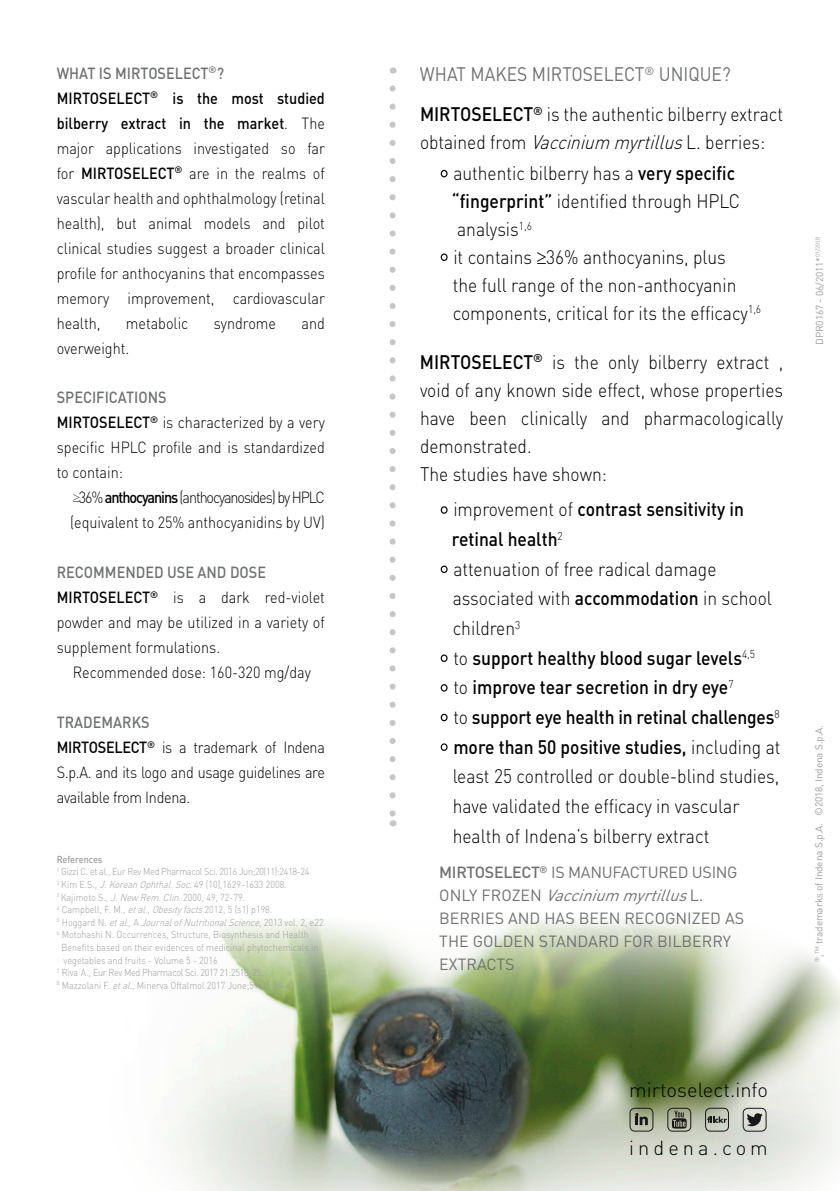
<style>
.page{position:relative;width:840px;height:1191px;background:#fff}
.page>*{position:absolute;margin:0;border:0;box-sizing:border-box;transform-origin:0 0}
.t1{font:300 20px "DIN";letter-spacing:.005em;color:#000}
.t2{font:300 20px "DIN";letter-spacing:.205em;color:#000}
.t3{font:300 19.4px/29.6px "DIN";color:#000;scale:.9 1}
.t4{font:19.4px "DIN";color:#6f7172;scale:.9 1}
.t5{font:300 16px/25px "DIN";color:#000;scale:.9 1}
.t6{font:16px/23px "DIN";color:#6f7172}
.t7{font:300 16px/25px "DIN";letter-spacing:-.02em;color:#000;scale:.9 1}
.t8{font:300 10px "DIN";color:#9c9d9f;scale:.9 1}
.t9{font:300 10px "DIN";letter-spacing:-.03em;color:#9c9d9f;scale:.9 1}
.t10{font:10px "DIN";letter-spacing:-.01em;color:#9c9d9f}
.t11{font:italic 300 10px "DIN";color:#9c9d9f;scale:.9 1}
.t12{font:500 10px "DIN";color:#9c9d9f;scale:.9 1}
.s1{font-weight:500;color:#6f7172}
.s2{font-weight:500}
.s3{font-family:"American Typewriter"}
.s4{font-style:italic}
.s5{font-style:normal}
</style>
<div class="page">
<img style="left:173px;top:920px;width:666px;height:271px">
<svg style="left:635px;top:1113px;width:12px;height:12px"></svg>
<div style="left:629px;top:1108px;width:23px;height:23px;border:1px solid #1a171a;border-radius:5px"></div>
<svg style="left:707px;top:1116px;width:19px;height:7px"></svg>
<div style="left:705px;top:1108px;width:23px;height:23px;border:1px solid #1a171a;border-radius:5px"></div>
<div style="left:742px;top:1108px;width:23px;height:23px;border:1px solid #1a171a;border-radius:5px"></div>
<svg style="left:746px;top:1112px;width:16px;height:16px"></svg>
<div style="left:667px;top:1108px;width:23px;height:23px;border:1px solid #1a171a;border-radius:5px"></div>
<svg style="left:671px;top:1110px;width:15px;height:18px"></svg>
<svg style="left:389px;top:88px;width:6px;height:726px"></svg>
<div style="left:440px;top:170px;width:7px;height:7px;border:1px solid #000;border-radius:50%"></div>
<div style="left:440px;top:506px;width:7px;height:8px;border:1px solid #000;border-radius:50%"></div>
<div style="left:440px;top:565px;width:7px;height:8px;border:1px solid #000;border-radius:50%"></div>
<div style="left:440px;top:654px;width:7px;height:8px;border:1px solid #000;border-radius:50%"></div>
<div style="left:440px;top:684px;width:7px;height:7px;border:1px solid #000;border-radius:50%"></div>
<div style="left:440px;top:713px;width:7px;height:8px;border:1px solid #000;border-radius:50%"></div>
<div style="left:440px;top:743px;width:7px;height:8px;border:1px solid #000;border-radius:50%"></div>
<div style="left:440px;top:253px;width:7px;height:8px;border:1px solid #000;border-radius:50%"></div>
<p class="t5" style="left:57px;top:60px;width:299px"><span class="s1">WHAT IS MIRTOSELECT</span><sup>®</sup><span class="s1">?<br></span><span class="s2">MIRTOSELECT</span><sup>®</sup> <span class="s2">is the most studied bilberry extract in the market</span>. The major applications investigated so far for <span class="s2">MIRTOSELECT</span><sup>®</sup> are in the realms of vascular health and ophthalmology (retinal health), but animal models and pilot clinical studies suggest a broader clinical profile for anthocyanins that encompasses memory improvement, cardiovascular health,</p>
<p class="t5" style="left:126px;top:310px;width:71px">metabolic</p>
<p class="t5" style="left:214px;top:310px;width:71px">syndrome</p>
<p class="t5" style="left:301px;top:310px;width:27px">and</p>
<p class="t5" style="left:57px;top:335px;width:82px">overweight.</p>
<p class="t5" style="left:57px;top:385px;width:299px"><span class="s1">SPECIFICATIONS<br></span><span class="s2">MIRTOSELECT</span><sup>®</sup> is characterized by a very specific HPLC profile and is standardized to contain:</p>
<p class="t5" style="left:70px;top:485px;width:284px"><span class="s3">≥</span>36% <span class="s2">anthocyanins</span> (anthocyanosides) by HPLC (equivalent to 25% anthocyanidins by UV)</p>
<p class="t5" style="left:57px;top:560px;width:299px"><span class="s1">RECOMMENDED USE AND DOSE<br></span><span class="s2">MIRTOSELECT</span><sup>®</sup> is a dark red-violet powder and may be utilized in a variety of supplement formulations.</p>
<p class="t5" style="left:73px;top:660px;width:266px">Recommended dose: 160-320 mg/day</p>
<p class="t7" style="left:57px;top:709px;width:299px"><span class="s1">TRADEMARKS<br></span><span class="s2">MIRTOSELECT</span><sup>®</sup> is a trademark of Indena<br>S.p.A. and its logo and usage guidelines are available from Indena.</p>
<p class="t12" style="left:57px;top:852px;width:52px">References</p>
<p class="t9" style="left:57px;top:865px;width:282px"><sup>1</sup> Gizzi C. et al., Eur Rev Med Pharmacol Sci. 2016 Jun;20(11):2418-24</p>
<p class="t8" style="left:57px;top:878px;width:257px"><sup>2</sup> Kim E.S., <span class="s4">J.KoreanOphthal.Soc.</span>49 (10),1629-1633 2008.</p>
<p class="t8" style="left:57px;top:890px;width:210px"><sup>3</sup> Kajimoto S., <span class="s4">J.New Rem.Clin.</span>2000, 49, 72-79.</p>
<p class="t8" style="left:57px;top:903px;width:241px"><sup>4</sup> Campbell, F. M., <span class="s4">etal.</span>, <span class="s4">Obesityfacts</span>2012, 5 (s1) p198.</p>
<p class="t11" style="left:57px;top:916px;width:298px"><sup>5</sup> <span class="s5">H o g g a rd N .</span> etal.<span class="s5">, A</span> JournalofNutritionalScience<span class="s5">, 2 0 1 3 v o l . 2 , e 2 2</span></p>
<p class="t8" style="left:57px;top:928px;width:281px"><sup>6</sup> Motohashi N. Occurrences, Structure, Biosynthesis and Health</p>
<p class="t8" style="left:61px;top:941px;width:287px">Benefits based on their evidences of medicinal phytochemicals in</p>
<p class="t8" style="left:64px;top:953px;width:172px">vegetables and fruits - Volume 5 - 2016</p>
<p class="t9" style="left:57px;top:966px;width:228px"><sup>7</sup> Riva A., Eur Rev Med Pharmacol Sci. 2017 21:2518-25</p>
<p class="t8" style="left:57px;top:979px;width:267px"><sup>8</sup> Mazzolani F. <span class="s4">etal.</span>, Minerva Oftalmol 2017 June;59(2)_38-41</p>
<p class="t4" style="left:420px;top:62px;width:346px">WHAT MAKES MIRTOSELECT<sup>®</sup> UNIQUE?</p>
<p class="t3" style="left:420px;top:100px;width:405px;line-height:28px"><span class="s2">MIRTOSELECT</span><sup>®</sup> is the authentic bilberry extract obtained from <span class="s4">Vaccinium myrtillus</span>L. berries:</p>
<p class="t3" style="left:451px;top:159px;width:321px;line-height:28px">authentic bilberry has a <span class="s2">very specific “fingerprint”</span> identified through HPLC analysis<sup>1,6</sup></p>
<p class="t3" style="left:452px;top:242px;width:344px;line-height:28px">it contains ≥36% anthocyanins, plus<br>the full range of the non-anthocyanin components, critical for its the efficacy<sup>1,6</sup></p>
<p class="t3" style="left:420px;top:347px;width:405px;line-height:28px"><span class="s2">MIRTOSELECT</span><sup>®</sup> is the only bilberry extract , void of any known side effect, whose properties have been clinically and pharmacologically demonstrated.<br>The studies have shown:</p>
<p class="t3" style="left:451px;top:494px;width:366px">improvement of <span class="s2">contrast sensitivity in retinal health</span><sup>2<br></sup>attenuation of free radical damage associated with <span class="s2">accommodation</span> in school children<sup>3<br></sup>to <span class="s2">support healthy blood sugar levels</span><sup>4,5<br></sup>to <span class="s2">improve tear secretion in dry eye</span><sup>7<br></sup>to <span class="s2">support eye health in retinal challenges</span><sup>8 </sup><span class="s2">more than 50 positive studies,</span> including at least 25 controlled or double-blind studies, have validated the efficacy in vascular health of Indena’s bilberry extract</p>
<p class="t6" style="left:439px;top:860px;width:306px"><span class="s2">MIRTOSELECT</span><sup>®</sup> IS MANUFACTURED USING<br>O N LY F R O Z E N <span class="s4">Vaccinium myrtillus</span> L .<br>BERRIES AND HAS BEEN RECOGNIZED AS<br>THE GOLDEN STANDARD FOR BILBERRY<br>EXTRACTS</p>
<p class="t10" style="left:812px;top:345px;width:109px;rotate:-90deg">DPR0167 - 06/2011*<sup>01/2018</sup></p>
<p class="t10" style="left:812px;top:962px;width:238px;rotate:-90deg"><sup>®</sup>,<sup>TM</sup> trademarks of Indena S.p.A. ©2018, Indena S.p.A.</p>
<p class="t1" style="left:629px;top:1077px;width:140px">mirtoselect.info</p>
<p class="t2" style="left:629px;top:1135px;width:140px">indena.com</p>
</div>
